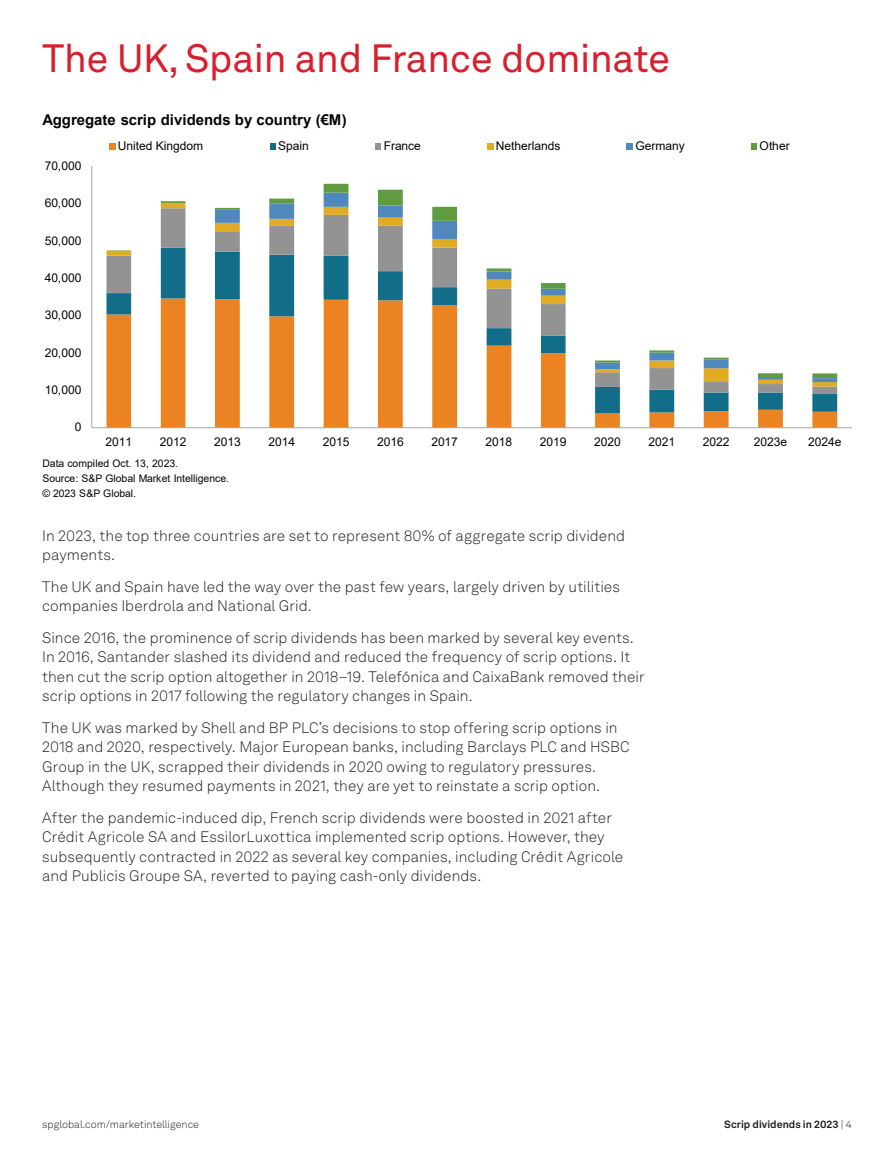
<style>
.page{position:relative;width:894px;height:1170px;background:#fff}
.page>*{position:absolute;margin:0;border:0;box-sizing:border-box;transform-origin:0 0}
.t1{font:39px "Akkurat LL";letter-spacing:-.01em;color:#d81f2d}
.t2{font:300 15px/19.5px "Akkurat LL";letter-spacing:.005em;color:#231f20}
.t3{font:700 14.85px "Arial";letter-spacing:.005em;color:#050503}
.t4{font:12px "Arial";letter-spacing:-.005em;color:#050503}
.t5{font:300 10.5px "Akkurat LL";color:#231f20}
.t6{font:700 10.5px "Akkurat LL";color:#231f20}
.t7{font:10.35px/15.1px "Arial";letter-spacing:-.005em;color:#050503}
.s1{font-weight:300}
</style>
<div class="page">
<svg style="left:106px;top:413px;width:730px;height:14px"></svg>
<svg style="left:106px;top:393px;width:730px;height:20px"></svg>
<svg style="left:106px;top:386px;width:730px;height:7px"></svg>
<svg style="left:106px;top:378px;width:730px;height:8px"></svg>
<svg style="left:215px;top:378px;width:621px;height:4px"></svg>
<svg style="left:106px;top:184px;width:730px;height:194px"></svg>
<hr style="left:91px;top:166px;width:1px;height:262px;background:#a6a5a5">
<hr style="left:92px;top:427px;width:759px;height:1px;background:#a6a5a5">
<div style="left:109px;top:143px;width:6px;height:7px;background:#ec8322"></div>
<div style="left:269px;top:143px;width:6px;height:7px;background:#126d89"></div>
<div style="left:375px;top:143px;width:6px;height:7px;background:#939393"></div>
<div style="left:487px;top:143px;width:6px;height:7px;background:#e1ab24"></div>
<div style="left:626px;top:143px;width:6px;height:7px;background:#4e88bc"></div>
<svg style="left:751px;top:143px;width:5px;height:7px"></svg>
<h1 class="t1" style="left:42px;top:29px;width:629px">The UK, Spain and France dominate</h1>
<p class="t3" style="left:42px;top:109px;width:305px">Aggregate scrip dividends by country (€M)</p>
<p class="t4" style="left:45px;top:157px;width:38px">70,000</p>
<p class="t4" style="left:45px;top:195px;width:38px">60,000</p>
<p class="t4" style="left:45px;top:232px;width:38px">50,000</p>
<p class="t4" style="left:45px;top:269px;width:38px">40,000</p>
<p class="t4" style="left:45px;top:307px;width:38px">30,000</p>
<p class="t4" style="left:45px;top:344px;width:38px">20,000</p>
<p class="t4" style="left:45px;top:381px;width:38px">10,000</p>
<p class="t4" style="left:75px;top:419px;width:8px">0</p>
<p class="t4" style="left:118px;top:138px;width:87px">United Kingdom</p>
<p class="t4" style="left:278px;top:138px;width:32px">Spain</p>
<p class="t4" style="left:383px;top:138px;width:39px">France</p>
<p class="t4" style="left:495px;top:138px;width:66px">Netherlands</p>
<p class="t4" style="left:635px;top:138px;width:51px">Germany</p>
<p class="t4" style="left:759px;top:138px;width:32px">Other</p>
<p class="t4" style="left:105px;top:433px;width:28px">2011</p>
<p class="t4" style="left:160px;top:433px;width:28px">2012</p>
<p class="t4" style="left:214px;top:433px;width:28px">2013</p>
<p class="t4" style="left:268px;top:433px;width:28px">2014</p>
<p class="t4" style="left:322px;top:433px;width:28px">2015</p>
<p class="t4" style="left:377px;top:433px;width:28px">2016</p>
<p class="t4" style="left:431px;top:433px;width:28px">2017</p>
<p class="t4" style="left:485px;top:433px;width:28px">2018</p>
<p class="t4" style="left:539px;top:433px;width:28px">2019</p>
<p class="t4" style="left:594px;top:433px;width:28px">2020</p>
<p class="t4" style="left:648px;top:433px;width:28px">2021</p>
<p class="t4" style="left:702px;top:433px;width:28px">2022</p>
<p class="t4" style="left:753px;top:433px;width:35px">2023e</p>
<p class="t4" style="left:807px;top:433px;width:35px">2024e</p>
<p class="t7" style="left:42px;top:455px;width:137px">Data compiled Oct. 13, 2023.</p>
<p class="t7" style="left:42px;top:470px;width:188px">Source: S&amp;P Global Market Intelligence. © 2023 S&amp;P Global.</p>
<p class="t2" style="left:42px;top:525px;width:584px">In 2023, the top three countries are set to represent 80% of aggregate scrip dividend payments.</p>
<p class="t2" style="left:42px;top:576px;width:579px">The UK and Spain have led the way over the past few years, largely driven by utilities companies Iberdrola and National Grid.</p>
<p class="t2" style="left:42px;top:627px;width:603px">Since 2016, the prominence of scrip dividends has been marked by several key events.<br>In 2016, Santander slashed its dividend and reduced the frequency of scrip options. It then cut the scrip option altogether in 2018–19. Telefónica and CaixaBank removed their scrip options in 2017 following the regulatory changes in Spain.</p>
<p class="t2" style="left:42px;top:717px;width:588px">The UK was marked by Shell and BP PLC’s decisions to stop offering scrip options in 2018 and 2020, respectively. Major European banks, including Barclays PLC and HSBC Group in the UK, scrapped their dividends in 2020 owing to regulatory pressures.<br>Although they resumed payments in 2021, they are yet to reinstate a scrip option.</p>
<p class="t2" style="left:42px;top:807px;width:582px">After the pandemic-induced dip, French scrip dividends were boosted in 2021 after Crédit Agricole SA and EssilorLuxottica implemented scrip options. However, they subsequently contracted in 2022 as several key companies, including Crédit Agricole and Publicis Groupe SA, reverted to paying cash-only dividends.</p>
<p class="t5" style="left:42px;top:1116px;width:158px">spglobal.com/marketintelligence</p>
<p class="t6" style="left:724px;top:1116px;width:129px">Scrip dividends in 2023 <span class="s1">| 4</span></p>
</div>
